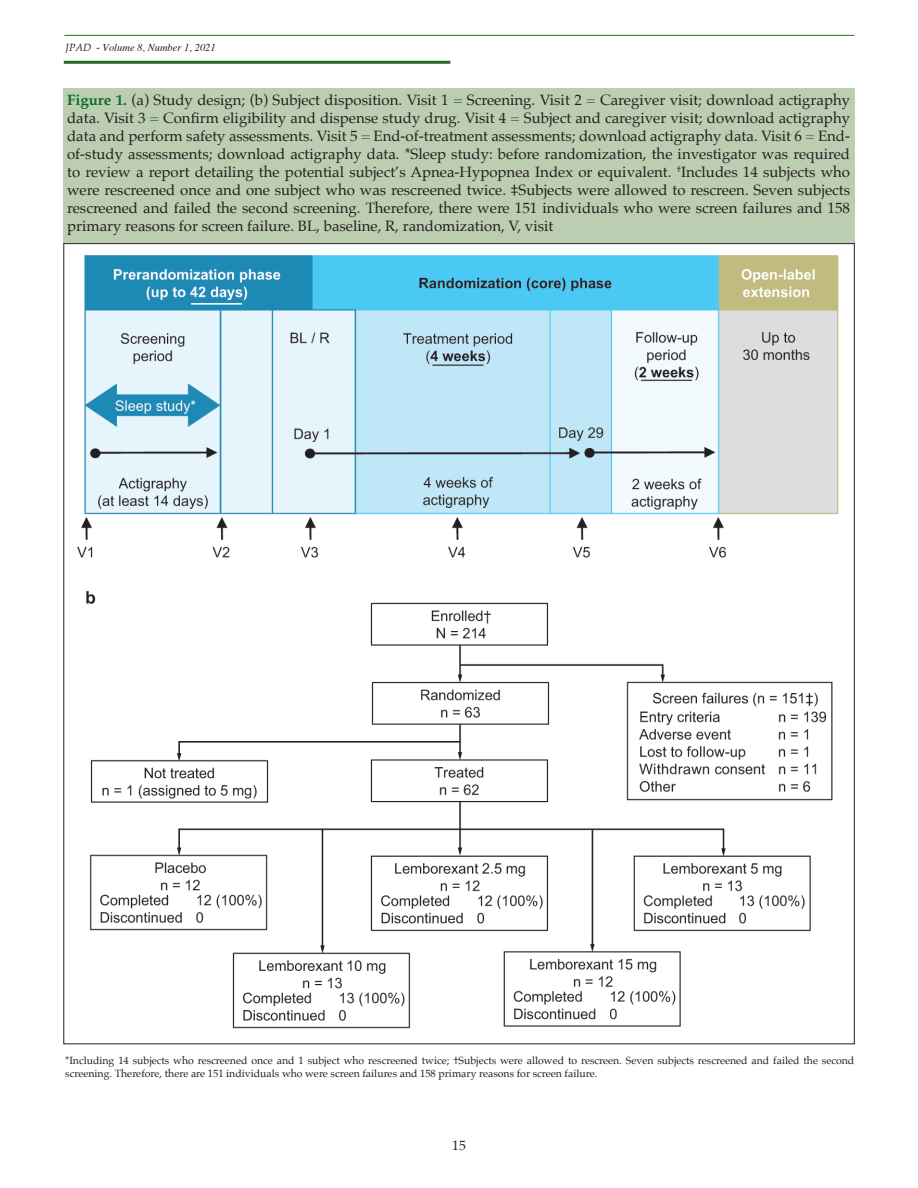
<style>
.page{position:relative;width:918px;height:1188px;background:#fff}
.page>*{position:absolute;margin:0;border:0;box-sizing:border-box;transform-origin:0 0}
.t1{font:15px/18px "Palatino";color:#231f20;text-align:justify}
.t2{font:13.5px "Palatino";color:#231f20}
.t3{font:10.5px/12.6px "Palatino";color:#231f20}
.t4{font:italic 10.5px "Times";color:#231f20}
.s1{font-family:"Palatino"}
.s2{font-weight:700;color:#086c28}
.s3{font-family:"Palatino Roman 2"}
</style>
<div class="page">
<hr style="left:64px;top:35px;width:790px;height:1px;background:#246c24">
<hr style="left:64px;top:61px;width:386px;height:3px;background:#246c24">
<div style="left:63px;top:88px;width:791px;height:156px;background:#bcceb1"></div>
<img style="left:77px;top:255px;width:762px;height:774px">
<p class="t4" style="left:66px;top:38px;width:152px"><span class="s1">JPAD -</span> Volume 8, Number 1, 2021</p>
<p class="t1" style="left:67px;top:90px;width:785px"><span class="s2">Figure 1.</span> (a) Study design; (b) Subject disposition. Visit 1 = Screening. Visit 2 = Caregiver visit; download actigraphy <span class="s3">data. Visit 3 = Confirm eligibility and dispense study drug. Visit 4 = Subject and caregiver visit; download actigraphy </span>data and perform safety assessments. Visit 5 = End-of-treatment assessments; download actigraphy data. Visit 6 = End&shy;of-study assessments; download actigraphy data. *Sleep study: before randomization, the investigator was required to review a report detailing the potential subject’s Apnea-Hypopnea Index or equivalent. <sup>†</sup>Includes 14 subjects who were rescreened once and one subject who was rescreened twice. ‡Subjects were allowed to rescreen. Seven subjects rescreened and failed the second screening. Therefore, there were 151 individuals who were screen failures and 158 primary reasons for screen failure. BL, baseline, R, randomization, V, visit</p>
<p class="t3" style="left:65px;top:1054px;width:791px">*Including 14 subjects who rescreened once and 1 subject who rescreened twice; †Subjects were allowed to rescreen. Seven subjects rescreened and failed the second screening. Therefore, there are 151 individuals who were screen failures and 158 primary reasons for screen failure.</p>
<p class="t2" style="left:452px;top:1134px;width:15px">15</p>
</div>
